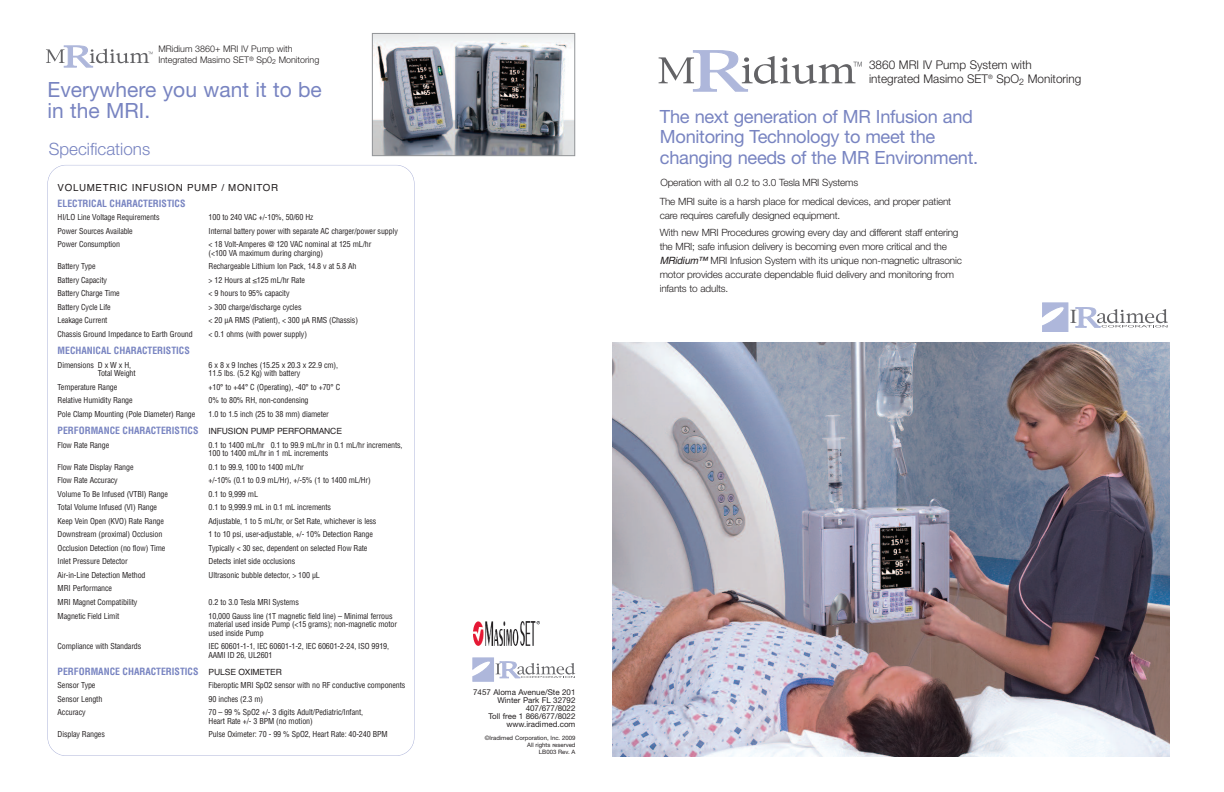
<style>
.page{position:relative;width:1224px;height:792px;background:#fff}
.page>*{position:absolute;margin:0;border:0;box-sizing:border-box;transform-origin:0 0}
.t1{font:21px/21px "Helvetica Neue";color:#7884c1}
.t2{font:18.2px/20.1px "Helvetica Neue";letter-spacing:-.015em;color:#7884c1}
.t3{font:300 17px "Helvetica Neue";color:#7884c1}
.t4{font:300 12px/13.8px "Helvetica Neue";color:#231f20}
.t5{font:300 10px/14px "Helvetica Neue";letter-spacing:-.015em;color:#231f20}
.t6{font:700 condensed 9.8px "Helvetica";color:#7884c1}
.t7{font:9.8px "Helvetica";letter-spacing:.065em;color:#231f20}
.t8{font:300 9.1px/10.4px "Helvetica Neue";color:#231f20}
.t9{font:condensed 8px/8.5px "Helvetica";letter-spacing:-.015em;color:#231f20}
.t10{font:8px/8px "Helvetica Neue";color:#231f20;text-align:right}
.t11{font:6px/7px "Helvetica Neue";color:#231f20;text-align:right}
.s1{font-family:"Helvetica Neue";font-stretch:normal}
.s2{font-weight:400;font-stretch:normal;font-size:8.5px;color:#231f20}
.s3{font-family:"Helvetica";font-weight:400;font-style:italic}
</style>
<div class="page">
<img style="left:612px;top:342px;width:558px;height:414px">
<svg style="left:659px;top:50px;width:203px;height:41px"></svg>
<svg style="left:1042px;top:303px;width:126px;height:29px"></svg>
<svg style="left:46px;top:46px;width:107px;height:21px"></svg>
<svg style="left:473px;top:658px;width:102px;height:23px"></svg>
<img style="left:374px;top:35px;width:199px;height:119px">
<div style="left:372px;top:33px;width:203px;height:123px;border:1px solid #939598"></div>
<img style="left:474px;top:621px;width:66px;height:24px">
<p class="t8" style="left:159px;top:43px;width:162px">MRidium 3860+ MRI IV Pump with<br>Integrated Masimo SET<sup>®</sup> Sp0<sub>2</sub> Monitoring</p>
<h1 class="t1" style="left:48px;top:78px;width:276px">Everywhere you want it to be in the MRI.</h1>
<h3 class="t3" style="left:49px;top:138px;width:103px">Specifications</h3>
<p class="t7" style="left:58px;top:182px;width:222px">VOLUMETRIC INFUSION PUMP / MONITOR</p>
<p class="t6" style="left:58px;top:197px;width:129px">ELECTRICAL CHARACTERISTICS</p>
<p class="t9" style="left:58px;top:213px;width:103px">HI/LO Line Voltage Requirements</p>
<p class="t9" style="left:209px;top:213px;width:106px">100 to 240 VAC +/-10%, 50/60 Hz</p>
<p class="t9" style="left:58px;top:227px;width:77px">Power Sources Available</p>
<p class="t9" style="left:209px;top:227px;width:191px">Internal battery power with separate AC charger/power supply</p>
<p class="t9" style="left:58px;top:240px;width:64px">Power Consumption</p>
<p class="t9" style="left:209px;top:240px;width:164px">&lt; 18 Volt-Amperes @ 120 VAC nominal at 125 mL/hr (&lt;100 VA maximum during charging)</p>
<p class="t9" style="left:58px;top:262px;width:39px">Battery Type</p>
<p class="t9" style="left:209px;top:262px;width:149px">Rechargeable Lithium Ion Pack, 14.8 v at 5.8 Ah</p>
<p class="t9" style="left:58px;top:276px;width:51px">Battery Capacity</p>
<p class="t9" style="left:209px;top:276px;width:98px">&gt; 12 Hours at <span class="s1">≤</span>125 mL/hr Rate</p>
<p class="t9" style="left:58px;top:289px;width:64px">Battery Charge Time</p>
<p class="t9" style="left:209px;top:289px;width:82px">&lt; 9 hours to 95% capacity</p>
<p class="t9" style="left:58px;top:303px;width:55px">Battery Cycle Life</p>
<p class="t9" style="left:209px;top:303px;width:94px">&gt; 300 charge/discharge cycles</p>
<p class="t9" style="left:58px;top:316px;width:51px">Leakage Current</p>
<p class="t9" style="left:209px;top:316px;width:151px">&lt; 20 µA RMS (Patient), &lt; 300 µA RMS (Chassis)</p>
<p class="t9" style="left:58px;top:330px;width:137px">Chassis Ground Impedance to Earth Ground</p>
<p class="t9" style="left:209px;top:330px;width:100px">&lt; 0.1 ohms (with power supply)</p>
<p class="t6" style="left:58px;top:345px;width:134px">MECHANICAL CHARACTERISTICS</p>
<p class="t9" style="left:58px;top:361px;width:75px">Dimensions D x W x H,</p>
<p class="t9" style="left:209px;top:361px;width:131px">6 x 8 x 9 Inches (15.25 x 20.3 x 22.9 cm),</p>
<p class="t9" style="left:98px;top:369px;width:39px">Total Weight</p>
<p class="t9" style="left:209px;top:369px;width:93px">11.5 lbs. (5.2 Kg) with battery</p>
<p class="t9" style="left:58px;top:383px;width:61px">Temperature Range</p>
<p class="t9" style="left:209px;top:383px;width:133px">+10° to +44° C (Operating), -40° to +70° C</p>
<p class="t9" style="left:58px;top:396px;width:77px">Relative Humidity Range</p>
<p class="t9" style="left:209px;top:396px;width:101px">0% to 80% RH, non-condensing</p>
<p class="t9" style="left:58px;top:410px;width:139px">Pole Clamp Mounting (Pole Diameter) Range</p>
<p class="t9" style="left:209px;top:410px;width:122px">1.0 to 1.5 inch (25 to 38 mm) diameter</p>
<p class="t6" style="left:58px;top:425px;width:286px">PERFORMANCE CHARACTERISTICS <span class="s2">INFUSION PUMP PERFORMANCE</span></p>
<p class="t9" style="left:58px;top:441px;width:53px">Flow Rate Range</p>
<p class="t9" style="left:209px;top:441px;width:195px">0.1 to 1400 mL/hr 0.1 to 99.9 mL/hr in 0.1 mL/hr increments,<br>100 to 1400 mL/hr in 1 mL increments</p>
<p class="t9" style="left:58px;top:463px;width:77px">Flow Rate Display Range</p>
<p class="t9" style="left:209px;top:463px;width:97px">0.1 to 99.9, 100 to 1400 mL/hr</p>
<p class="t9" style="left:58px;top:476px;width:62px">Flow Rate Accuracy</p>
<p class="t9" style="left:209px;top:476px;width:164px">+/-10% (0.1 to 0.9 mL/Hr), +/-5% (1 to 1400 mL/Hr)</p>
<p class="t9" style="left:58px;top:490px;width:112px">Volume To Be Infused (VTBI) Range</p>
<p class="t9" style="left:209px;top:490px;width:51px">0.1 to 9,999 mL</p>
<p class="t9" style="left:58px;top:503px;width:101px">Total Volume Infused (VI) Range</p>
<p class="t9" style="left:209px;top:503px;width:124px">0.1 to 9,999.9 mL in 0.1 mL increments</p>
<p class="t9" style="left:58px;top:517px;width:108px">Keep Vein Open (KVO) Rate Range</p>
<p class="t9" style="left:209px;top:517px;width:169px">Adjustable, 1 to 5 mL/hr, or Set Rate, whichever is less</p>
<p class="t9" style="left:58px;top:530px;width:106px">Downstream (proximal) Occlusion</p>
<p class="t9" style="left:209px;top:530px;width:166px">1 to 10 psi, user-adjustable, +/- 10% Detection Range</p>
<p class="t9" style="left:58px;top:544px;width:109px">Occlusion Detection (no flow) Time</p>
<p class="t9" style="left:209px;top:544px;width:160px">Typically &lt; 30 sec, dependent on selected Flow Rate</p>
<p class="t9" style="left:58px;top:557px;width:72px">Inlet Pressure Detector</p>
<p class="t9" style="left:209px;top:557px;width:88px">Detects inlet side occlusions</p>
<p class="t9" style="left:58px;top:571px;width:89px">Air-in-Line Detection Method</p>
<p class="t9" style="left:209px;top:571px;width:113px">Ultrasonic bubble detector, &gt; 100 µL</p>
<p class="t9" style="left:58px;top:582px;width:81px;line-height:13.5px">MRI Performance<br>MRI Magnet Compatibility</p>
<p class="t9" style="left:209px;top:598px;width:92px">0.2 to 3.0 Tesla MRI Systems</p>
<p class="t9" style="left:58px;top:612px;width:63px">Magnetic Field Limit</p>
<p class="t9" style="left:209px;top:612px;width:190px">10,000 Gauss line (1T magnetic field line) – Minimal ferrous material used inside Pump (&lt;15 grams); non-magnetic motor used inside Pump</p>
<p class="t9" style="left:58px;top:642px;width:85px">Compliance with Standards</p>
<p class="t9" style="left:209px;top:642px;width:182px">IEC 60601-1-1, IEC 60601-1-2, IEC 60601-2-24, ISO 9919,<br>AAMI ID 26, UL2601</p>
<p class="t6" style="left:58px;top:666px;width:226px">PERFORMANCE CHARACTERISTICS <span class="s2">PULSE OXIMETER</span></p>
<p class="t9" style="left:58px;top:681px;width:39px">Sensor Type</p>
<p class="t9" style="left:209px;top:681px;width:198px">Fiberoptic MRI SpO2 sensor with no RF conductive components</p>
<p class="t9" style="left:58px;top:695px;width:46px">Sensor Length</p>
<p class="t9" style="left:209px;top:695px;width:56px">90 inches (2.3 m)</p>
<p class="t9" style="left:58px;top:708px;width:30px">Accuracy</p>
<p class="t9" style="left:209px;top:708px;width:156px">70 – 99 % SpO2 +/- 3 digits Adult/Pediatric/Infant,<br>Heart Rate +/- 3 BPM (no motion)</p>
<p class="t9" style="left:58px;top:730px;width:49px">Display Ranges</p>
<p class="t9" style="left:209px;top:730px;width:180px">Pulse Oximeter: 70 - 99 % SpO2, Heart Rate: 40-240 BPM</p>
<p class="t10" style="left:473px;top:688px;width:104px">7457 Aloma Avenue/Ste 201<br>Winter Park FL 32792<br>407/677/8022<br>Toll free 1 866/677/8022 www.iradimed.com</p>
<p class="t11" style="left:485px;top:734px;width:92px">©Iradimed Corporation, Inc. 2009<br>All rights reserved<br>LB003 Rev. A</p>
<h3 class="t4" style="left:869px;top:58px;width:214px">3860 MRI IV Pump System with integrated Masimo SET<sup>®</sup> SpO<sub>2</sub> Monitoring</h3>
<h2 class="t2" style="left:660px;top:107px;width:320px">The next generation of MR Infusion and<br>Monitoring Technology to meet the changing needs of the MR Environment.</h2>
<p class="t5" style="left:660px;top:172px;width:293px;line-height:19px">Operation with all 0.2 to 3.0 Tesla MRI Systems<br>The MRI suite is a harsh place for medical devices, and proper patient</p>
<p class="t5" style="left:660px;top:206px;width:300px;line-height:16.9px">care requires carefully designed equipment.<br>With new MRI Procedures growing every day and different staff entering</p>
<p class="t5" style="left:660px;top:239px;width:304px">the MRI; safe infusion delivery is becoming even more critical and the <span class="s3">MRidium™</span> MRI Infusion System with its unique non-magnetic ultrasonic motor provides accurate dependable fluid delivery and monitoring from infants to adults.</p>
</div>
